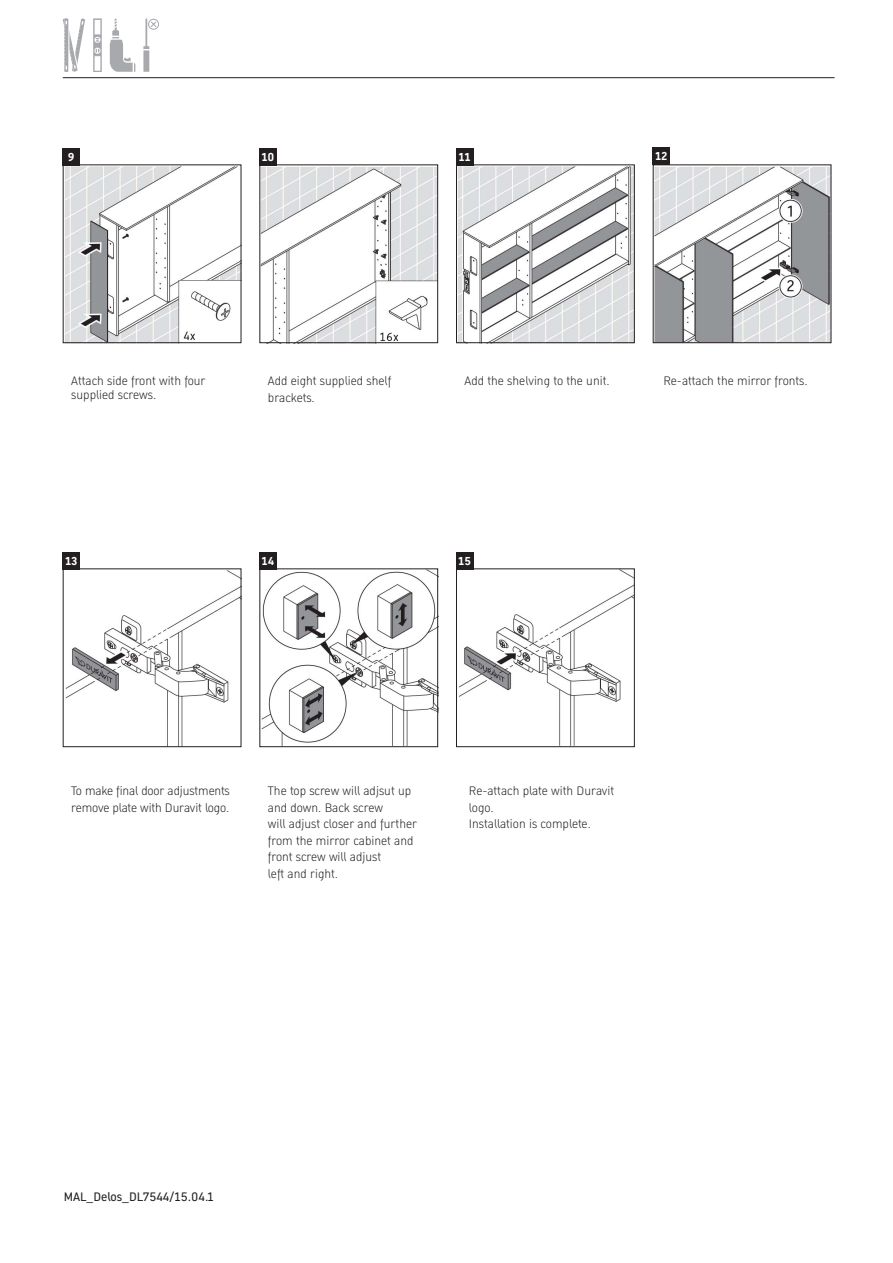
<style>
.page{position:relative;width:893px;height:1263px;background:#fff}
.page>*{position:absolute;margin:0;border:0;box-sizing:border-box;transform-origin:0 0}
.t1{font:300 12px/16.5px "Dura Sans 2014 c";color:#231f20}
.t2{font:12px "Dura Sans 2014 c";color:#231f20}
.t3{font:700 11.25px "Dura Sans 2014 c";color:#fff}
</style>
<div class="page">
<img style="left:65px;top:166px;width:174px;height:175px">
<img style="left:261px;top:167px;width:175px;height:174px">
<img style="left:458px;top:166px;width:175px;height:175px">
<img style="left:655px;top:166px;width:174px;height:175px">
<img style="left:65px;top:569px;width:177px;height:178px">
<img style="left:261px;top:570px;width:175px;height:175px">
<img style="left:458px;top:570px;width:175px;height:175px">
<div style="left:259px;top:164px;width:179px;height:179px;border:1px solid #231f20"></div>
<div style="left:456px;top:164px;width:179px;height:179px;border:1px solid #231f20"></div>
<div style="left:259px;top:568px;width:179px;height:179px;border:1px solid #231f20"></div>
<div style="left:456px;top:568px;width:179px;height:179px;border:1px solid #231f20"></div>
<svg style="left:63px;top:18px;width:22px;height:54px"></svg>
<svg style="left:93px;top:18px;width:9px;height:54px"></svg>
<div style="left:95px;top:20px;width:5px;height:14px;background:#fff"></div>
<div style="left:95px;top:56px;width:5px;height:15px;background:#fff"></div>
<svg style="left:94px;top:36px;width:7px;height:18px"></svg>
<svg style="left:110px;top:18px;width:25px;height:54px"></svg>
<svg style="left:143px;top:18px;width:16px;height:54px"></svg>
<hr style="left:63px;top:77px;width:772px;height:1px;background:#231f20">
<div style="left:63px;top:148px;width:17px;height:17px;background:#231f20"></div>
<div style="left:259px;top:148px;width:17px;height:17px;background:#231f20"></div>
<div style="left:456px;top:148px;width:17px;height:17px;background:#231f20"></div>
<div style="left:653px;top:147px;width:17px;height:17px;background:#231f20"></div>
<div style="left:63px;top:552px;width:17px;height:17px;background:#231f20"></div>
<div style="left:259px;top:552px;width:17px;height:17px;background:#231f20"></div>
<div style="left:456px;top:552px;width:17px;height:17px;background:#231f20"></div>
<p class="t3" style="left:68px;top:149px;width:8px">9</p>
<p class="t3" style="left:261px;top:149px;width:15px">10</p>
<p class="t3" style="left:458px;top:149px;width:14px">11</p>
<p class="t3" style="left:655px;top:148px;width:14px">12</p>
<p class="t1" style="left:71px;top:373px;width:136px">Attach side front with four</p>
<p class="t1" style="left:71px;top:387px;width:86px">supplied screws.</p>
<p class="t1" style="left:268px;top:373px;width:125px">Add eight supplied shelf</p>
<p class="t1" style="left:268px;top:389px;width:48px">brackets.</p>
<p class="t1" style="left:465px;top:373px;width:147px">Add the shelving to the unit.</p>
<p class="t1" style="left:663px;top:373px;width:146px">Re-attach the mirror fronts.</p>
<p class="t3" style="left:65px;top:553px;width:14px">13</p>
<p class="t3" style="left:262px;top:553px;width:14px">14</p>
<p class="t3" style="left:458px;top:553px;width:14px">15</p>
<p class="t1" style="left:71px;top:783px;width:160px">To make final door adjustments</p>
<p class="t1" style="left:71px;top:799px;width:159px">remove plate with Duravit logo.</p>
<p class="t1" style="left:268px;top:783px;width:145px">The top screw will adjsut up</p>
<p class="t1" style="left:268px;top:799px;width:117px">and down. Back screw</p>
<p class="t1" style="left:268px;top:816px;width:151px">will adjust closer and further</p>
<p class="t1" style="left:268px;top:832px;width:147px">from the mirror cabinet and</p>
<p class="t1" style="left:268px;top:849px;width:115px">front screw will adjust</p>
<p class="t1" style="left:268px;top:865px;width:72px">left and right.</p>
<p class="t1" style="left:469px;top:783px;width:147px">Re-attach plate with Duravit logo.</p>
<p class="t1" style="left:469px;top:816px;width:124px">Installation is complete.</p>
<p class="t2" style="left:64px;top:1189px;width:152px">MAL_Delos_DL7544/15.04.1</p>
</div>
